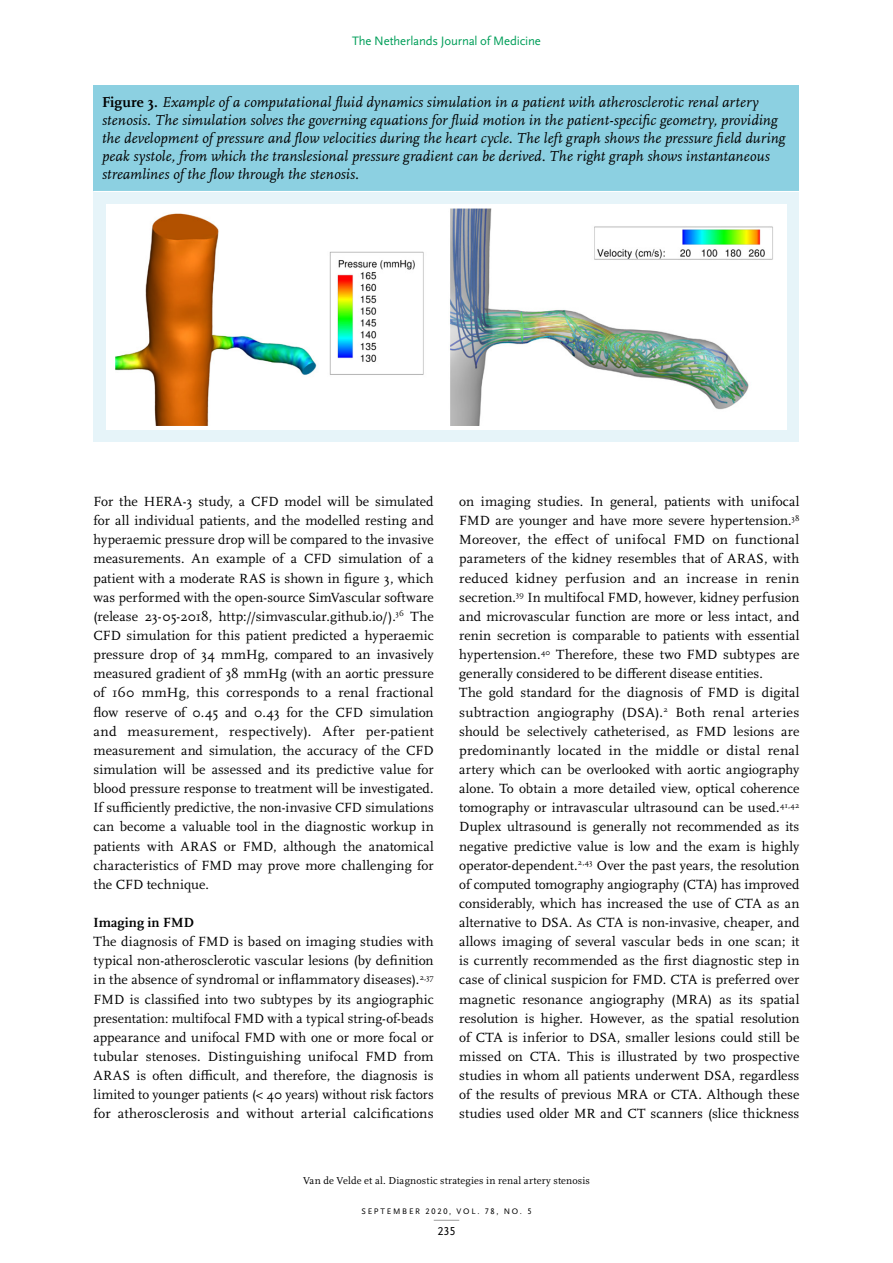
<style>
.page{position:relative;width:893px;height:1263px;background:#fff}
.page>*{position:absolute;margin:0;border:0;box-sizing:border-box;transform-origin:0 0}
.tabel-caption{font:italic 15px/18px "Scala Pro";letter-spacing:.01em;color:#000}
.brood_grep{font:13.8px/19.2px "Scala Pro";letter-spacing:.005em;color:#000;text-align:justify}
.tussenkop_2{font:700 13.8px "Scala Pro";letter-spacing:.005em;color:#000}
.t1{font:12.75px "Scala Sans Pro";letter-spacing:-.01em;color:#009e59}
.t2{font:12px "Scala Sans Pro";color:#000}
.runningtitle{font:10.5px "Scala Pro";color:#000}
.t3{font:8.4px "Scala Sans Pro";letter-spacing:.21em;color:#000}
.s1{font-weight:700;font-style:normal}
</style>
<div class="page">
<svg style="left:434px;top:1220px;width:25px;height:1px"></svg>
<div style="left:94px;top:85px;width:705px;height:106px;background:#8cd0e1"></div>
<div style="left:94px;top:191px;width:705px;height:251px;background:#e6f4f9"></div>
<hr style="left:94px;top:191px;width:705px;height:1px;background:#fff">
<div style="left:106px;top:204px;width:681px;height:226px;background:#fff"></div>
<img style="left:116px;top:209px;width:657px;height:216px">
<p class="t1" style="left:352px;top:34px;width:190px">The Netherlands Journal of Medicine</p>
<p class="tabel-caption" style="left:102px;top:93px;width:685px"><span class="s1">Figure 3.</span> Example of a computational fluid dynamics simulation in a patient with atherosclerotic renal artery stenosis. The simulation solves the governing equations for fluid motion in the patient-specific geometry, providing the development of pressure and flow velocities during the heart cycle. The left graph shows the pressure field during peak systole, from which the translesional pressure gradient can be derived. The right graph shows instantaneous streamlines of the flow through the stenosis.</p>
<p class="brood_grep" style="left:94px;top:492px;width:342px">For the HERA-3 study, a CFD model will be simulated for all individual patients, and the modelled resting and hyperaemic pressure drop will be compared to the invasive measurements. An example of a CFD simulation of a patient with a moderate RAS is shown in figure 3, which was performed with the open-source SimVascular software (release 23-05-2018, http://simvascular.github.io/).<sup>36</sup> The CFD simulation for this patient predicted a hyperaemic pressure drop of 34 mmHg, compared to an invasively measured gradient of 38 mmHg (with an aortic pressure of 160 mmHg, this corresponds to a renal fractional flow reserve of 0.45 and 0.43 for the CFD simulation and measurement, respectively). After per-patient measurement and simulation, the accuracy of the CFD simulation will be assessed and its predictive value for blood pressure response to treatment will be investigated.<br>If sufficiently predictive, the non-invasive CFD simulations can become a valuable tool in the diagnostic workup in patients with ARAS or FMD, although the anatomical characteristics of FMD may prove more challenging for the CFD technique.</p>
<p class="tussenkop_2" style="left:94px;top:915px;width:102px">Imaging in FMD</p>
<p class="brood_grep" style="left:94px;top:932px;width:342px">The diagnosis of FMD is based on imaging studies with typical non-atherosclerotic vascular lesions (by definition in the absence of syndromal or inflammatory diseases).<sup>2,37<br></sup>FMD is classified into two subtypes by its angiographic presentation: multifocal FMD with a typical string-of-beads appearance and unifocal FMD with one or more focal or tubular stenoses. Distinguishing unifocal FMD from ARAS is often difficult, and therefore, the diagnosis is limited to younger patients (&lt; 40 years) without risk factors for atherosclerosis and without arterial calcifications</p>
<p class="brood_grep" style="left:459px;top:492px;width:342px">on imaging studies. In general, patients with unifocal FMD are younger and have more severe hypertension.<sup>38<br></sup>Moreover, the effect of unifocal FMD on functional parameters of the kidney resembles that of ARAS, with reduced kidney perfusion and an increase in renin secretion.<sup>39</sup> In multifocal FMD, however, kidney perfusion and microvascular function are more or less intact, and renin secretion is comparable to patients with essential hypertension.<sup>40</sup> Therefore, these two FMD subtypes are generally considered to be different disease entities.</p>
<p class="brood_grep" style="left:459px;top:683px;width:342px">The gold standard for the diagnosis of FMD is digital subtraction angiography (DSA).<sup>2</sup> Both renal arteries should be selectively catheterised, as FMD lesions are predominantly located in the middle or distal renal artery which can be overlooked with aortic angiography alone. To obtain a more detailed view, optical coherence tomography or intravascular ultrasound can be used.<sup>41,42<br></sup>Duplex ultrasound is generally not recommended as its negative predictive value is low and the exam is highly operator-dependent.<sup>2,43</sup> Over the past years, the resolution of computed tomography angiography (CTA) has improved considerably, which has increased the use of CTA as an alternative to DSA. As CTA is non-invasive, cheaper, and allows imaging of several vascular beds in one scan; it is currently recommended as the first diagnostic step in case of clinical suspicion for FMD. CTA is preferred over magnetic resonance angiography (MRA) as its spatial resolution is higher. However, as the spatial resolution of CTA is inferior to DSA, smaller lesions could still be missed on CTA. This is illustrated by two prospective studies in whom all patients underwent DSA, regardless of the results of previous MRA or CTA. Although these studies used older MR and CT scanners (slice thickness</p>
<p class="runningtitle" style="left:303px;top:1174px;width:288px">Van de Velde et al. Diagnostic strategies in renal artery stenosis</p>
<p class="t3" style="left:361px;top:1206px;width:172px">SEPTEMBER 2020, VOL. 78, NO. 5</p>
<p class="t2" style="left:437px;top:1224px;width:19px">235</p>
</div>
